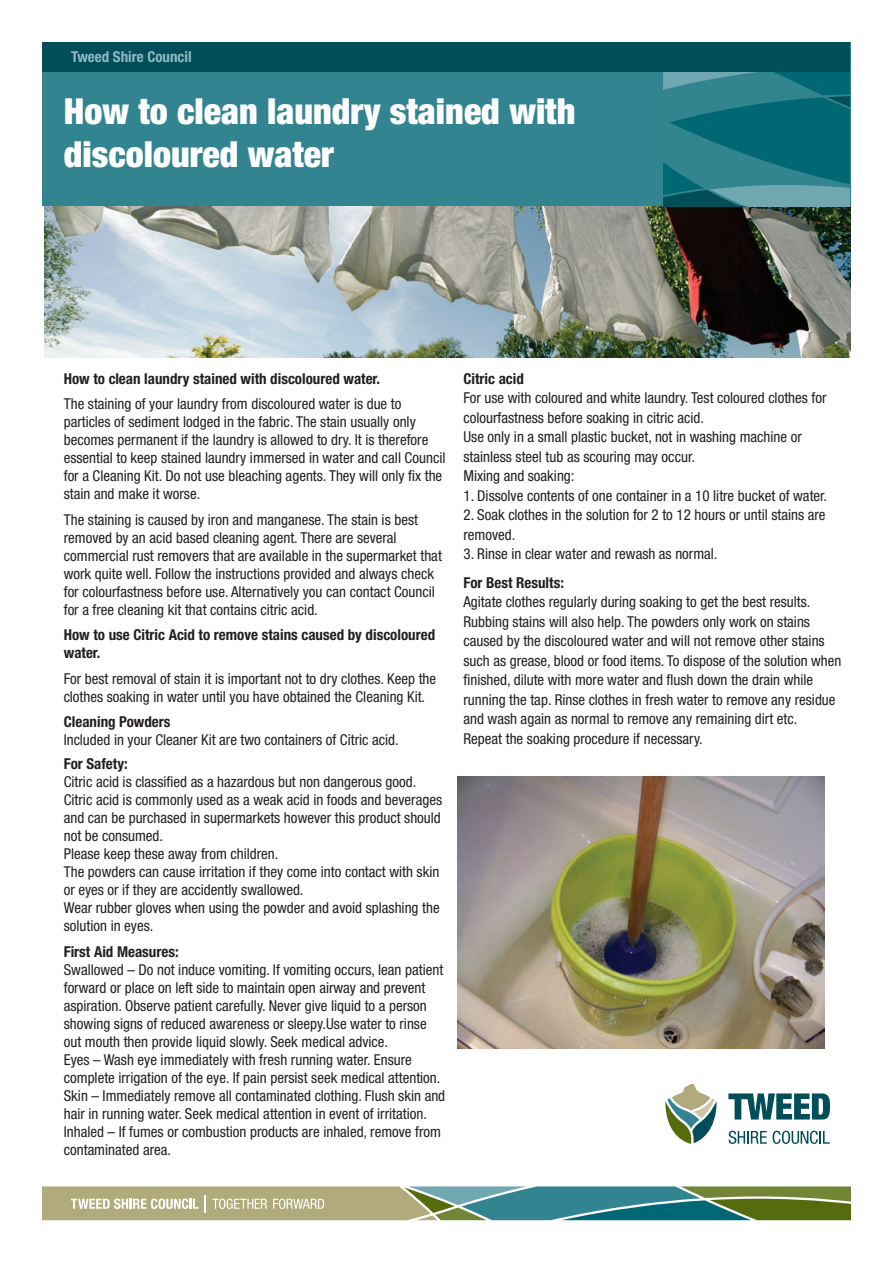
<style>
.page{position:relative;width:893px;height:1263px;background:#fff}
.page>*{position:absolute;margin:0;border:0;box-sizing:border-box;transform-origin:0 0}
.t1{font:900 condensed 36px/43.2px "Helvetica Neue LT Std";color:#fff}
.t2{font:condensed 15px/18px "Helvetica Neue LT Std";color:#231f20}
.t3{font:700 condensed 15px/18px "Helvetica Neue LT Std";color:#231f20}
.t4{font:700 condensed 15px "Helvetica Neue LT Std";color:#90b9c1}
</style>
<div class="page">
<div style="left:43px;top:43px;width:807px;height:163px;background:#328590"></div>
<div style="left:43px;top:43px;width:807px;height:29px;background:#004e59"></div>
<svg style="left:665px;top:1084px;width:52px;height:60px"></svg>
<svg style="left:728px;top:1093px;width:102px;height:26px"></svg>
<svg style="left:729px;top:1131px;width:38px;height:13px"></svg>
<svg style="left:773px;top:1131px;width:57px;height:13px"></svg>
<svg style="left:43px;top:1186px;width:807px;height:34px"></svg>
<img style="left:44px;top:206px;width:806px;height:152px">
<img style="left:458px;top:776px;width:367px;height:273px">
<svg style="left:664px;top:72px;width:185px;height:134px"></svg>
<p class="t4" style="left:71px;top:48px;width:122px">Tweed Shire Council</p>
<h1 class="t1" style="left:64px;top:89px;width:513px">How to clean laundry stained with discoloured water</h1>
<p class="t3" style="left:64px;top:369px;width:318px">How to clean laundry stained with discoloured water.</p>
<p class="t2" style="left:64px;top:395px;width:383px">The staining of your laundry from discoloured water is due to particles of sediment lodged in the fabric. The stain usually only becomes permanent if the laundry is allowed to dry. It is therefore essential to keep stained laundry immersed in water and call Council for a Cleaning Kit. Do not use bleaching agents. They will only fix the stain and make it worse.</p>
<p class="t2" style="left:64px;top:510px;width:380px">The staining is caused by iron and manganese. The stain is best removed by an acid based cleaning agent. There are several commercial rust removers that are available in the supermarket that work quite well. Follow the instructions provided and always check for colourfastness before use. Alternatively you can contact Council for a free cleaning kit that contains citric acid.</p>
<p class="t3" style="left:64px;top:625px;width:373px">How to use Citric Acid to remove stains caused by discoloured water.</p>
<p class="t2" style="left:64px;top:669px;width:374px">For best removal of stain it is important not to dry clothes. Keep the clothes soaking in water until you have obtained the Cleaning Kit.</p>
<p class="t3" style="left:64px;top:712px;width:108px">Cleaning Powders</p>
<p class="t2" style="left:64px;top:731px;width:337px">Included in your Cleaner Kit are two containers of Citric acid.</p>
<p class="t3" style="left:64px;top:754px;width:65px">For Safety:</p>
<p class="t2" style="left:64px;top:773px;width:380px">Citric acid is classified as a hazardous but non dangerous good.<br>Citric acid is commonly used as a weak acid in foods and beverages and can be purchased in supermarkets however this product should not be consumed.<br>Please keep these away from children.<br>The powders can cause irritation if they come into contact with skin or eyes or if they are accidently swallowed.<br>Wear rubber gloves when using the powder and avoid splashing the solution in eyes.</p>
<p class="t3" style="left:64px;top:942px;width:116px">First Aid Measures:</p>
<p class="t2" style="left:64px;top:960px;width:383px">Swallowed – Do not induce vomiting. If vomiting occurs, lean patient forward or place on left side to maintain open airway and prevent aspiration. Observe patient carefully. Never give liquid to a person showing signs of reduced awareness or sleepy.Use water to rinse out mouth then provide liquid slowly. Seek medical advice.<br>Eyes – Wash eye immediately with fresh running water. Ensure complete irrigation of the eye. If pain persist seek medical attention.<br>Skin – Immediately remove all contaminated clothing. Flush skin and hair in running water. Seek medical attention in event of irritation.<br>Inhaled – If fumes or combustion products are inhaled, remove from contaminated area.</p>
<p class="t3" style="left:463px;top:369px;width:62px">Citric acid</p>
<p class="t2" style="left:463px;top:388px;width:365px;line-height:19.5px">For use with coloured and white laundry. Test coloured clothes for colourfastness before soaking in citric acid.<br>Use only in a small plastic bucket, not in washing machine or stainless steel tub as scouring may occur.<br>Mixing and soaking:</p>
<p class="t2" style="left:463px;top:486px;width:365px">1. Dissolve contents of one container in a 10 litre bucket of water.</p>
<p class="t2" style="left:463px;top:505px;width:364px;line-height:19.5px">2. Soak clothes in the solution for 2 to 12 hours or until stains are removed.</p>
<p class="t2" style="left:463px;top:545px;width:256px">3. Rinse in clear water and rewash as normal.</p>
<p class="t3" style="left:463px;top:573px;width:102px">For Best Results:</p>
<p class="t2" style="left:463px;top:592px;width:380px;line-height:19.5px">Agitate clothes regularly during soaking to get the best results.<br>Rubbing stains will also help. The powders only work on stains caused by the discoloured water and will not remove other stains such as grease, blood or food items. To dispose of the solution when finished, dilute with more water and flush down the drain while running the tap. Rinse clothes in fresh water to remove any residue and wash again as normal to remove any remaining dirt etc.<br>Repeat the soaking procedure if necessary.</p>
</div>
